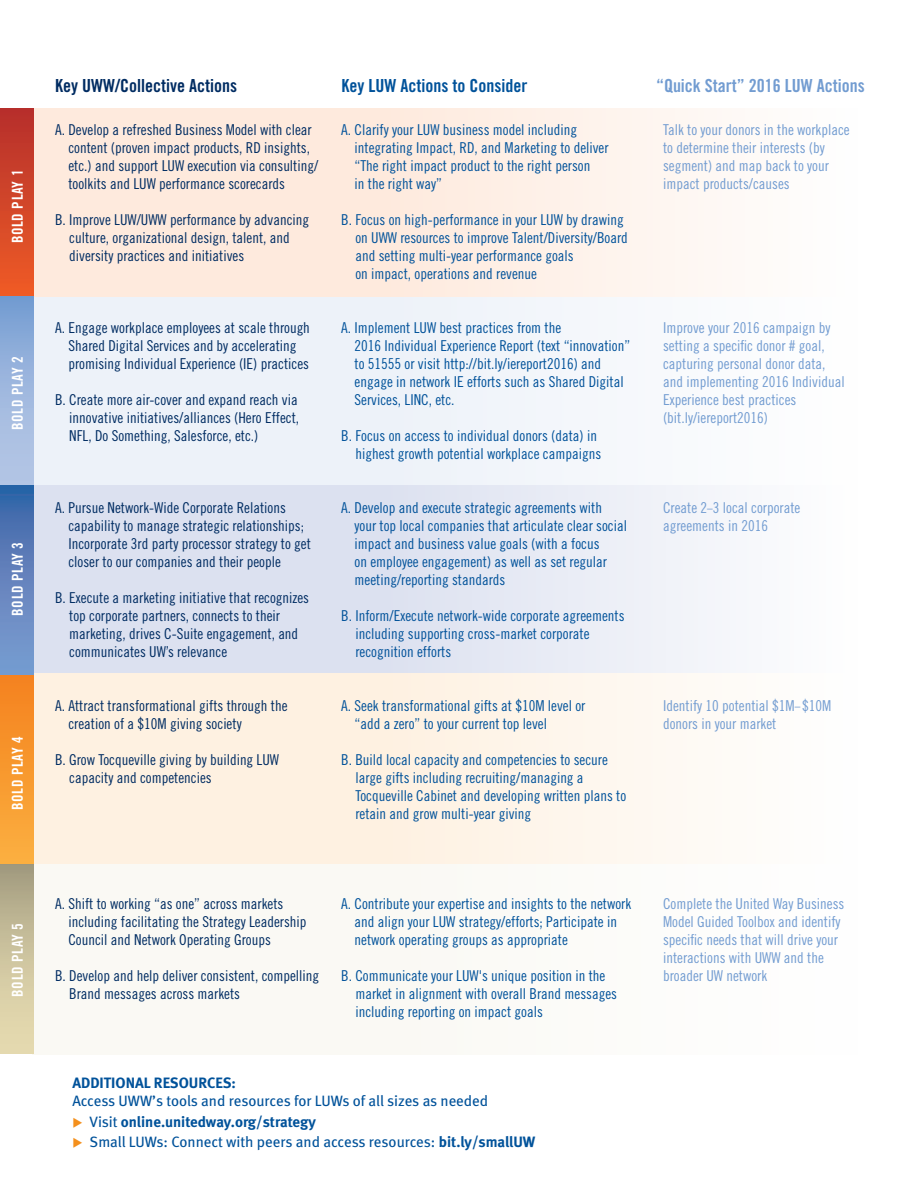
<style>
.page{position:relative;width:918px;height:1188px;background:#fff}
.page>*{position:absolute;margin:0;border:0;box-sizing:border-box;transform-origin:0 0}
.t1{font:18px "Trade Gothic Bold Cond Twenty";color:#729cd1}
.t2{font:18px "Trade Gothic Bold Cond Twenty";color:#002c62}
.t3{font:18px "Trade Gothic Bold Cond Twenty";color:#01529a}
.t4{font:15px/18px "Trade Gothic Cond Eighteen";color:#01529a}
.t5{font:15px/18px "Trade Gothic Cond Eighteen";color:#002c62}
.t6{font:15px/18px "Trade Gothic Cond Eighteen";color:#729cd1}
.t7{font:15px "Meta Book LF";color:#01529a}
.t8{font:15px "Meta Bold LF";color:#01529a}
.t9{font:15px "Trade Gothic Bold Cond Twenty";letter-spacing:.04em;color:#fff}
.s1{color:#f4901d}
.s2{font-family:"Meta Book LF"}
.s3{font-family:"Meta Bold LF"}
</style>
<div class="page">
<div style="left:32px;top:108px;width:854px;height:189px;background:#feeadd"></div>
<div style="left:32px;top:297px;width:854px;height:189px;background:#edf2f9"></div>
<div style="left:32px;top:485px;width:854px;height:189px;background:#dce1f0"></div>
<div style="left:32px;top:674px;width:854px;height:190px;background:#fef1e1"></div>
<div style="left:32px;top:864px;width:854px;height:190px;background:#faf9f4"></div>
<div style="left:0;top:109px;width:34px;height:189px;background:linear-gradient(to bottom,#b52f2c,#f05c25)"></div>
<div style="left:0;top:297px;width:34px;height:189px;background:linear-gradient(to bottom,#7aa0d3,#bccbe7)"></div>
<svg style="left:0;top:486px;width:34px;height:189px;background:#5d81bc"></svg>
<div style="left:0;top:675px;width:34px;height:189px;background:linear-gradient(to bottom,#f4811e,#fbaf40)"></div>
<div style="left:0;top:864px;width:34px;height:189px;background:linear-gradient(to bottom,#a7a083,#eee2b6)"></div>
<svg style="left:365px;top:108px;width:521px;height:947px;fill:#fdf8f8"></svg>
<p class="t9" style="left:8px;top:243px;width:75px;rotate:-90deg">BOLD PLAY 1</p>
<p class="t9" style="left:8px;top:430px;width:75px;rotate:-90deg">BOLD PLAY 2</p>
<p class="t9" style="left:8px;top:616px;width:75px;rotate:-90deg">BOLD PLAY 3</p>
<p class="t9" style="left:8px;top:810px;width:75px;rotate:-90deg">BOLD PLAY 4</p>
<p class="t9" style="left:8px;top:997px;width:75px;rotate:-90deg">BOLD PLAY 5</p>
<p class="t2" style="left:55px;top:74px;width:183px">Key UWW/Collective Actions</p>
<p class="t3" style="left:342px;top:74px;width:187px">Key LUW Actions to Consider</p>
<p class="t1" style="left:656px;top:74px;width:210px">“Quick Start” 2016 LUW Actions</p>
<p class="t5" style="left:68px;top:120px;width:251px;text-indent:-13px">A. Develop a refreshed Business Model with clear content (proven impact products, RD insights, etc.) and support LUW execution via consulting/ toolkits and LUW performance scorecards</p>
<p class="t5" style="left:69px;top:210px;width:241px;text-indent:-14px">B. Improve LUW/UWW performance by advancing culture, organizational design, talent, and diversity practices and initiatives</p>
<p class="t5" style="left:68px;top:318px;width:243px;text-indent:-13px">A. Engage workplace employees at scale through<br>Shared Digital Services and by accelerating promising Individual Experience (IE) practices</p>
<p class="t5" style="left:69px;top:390px;width:231px;text-align:justify;text-indent:-14px">B. Create more air-cover and expand reach via innovative initiatives/alliances (Hero Effect, NFL, Do Something, Salesforce, etc.)</p>
<p class="t5" style="left:68px;top:498px;width:244px;text-indent:-13px">A. Pursue Network-Wide Corporate Relations capability to manage strategic relationships; Incorporate 3rd party processor strategy to get closer to our companies and their people</p>
<p class="t5" style="left:69px;top:588px;width:241px;text-indent:-14px">B. Execute a marketing initiative that recognizes top corporate partners, connects to their marketing, drives C-Suite engagement, and communicates UW’s relevance</p>
<p class="t5" style="left:68px;top:696px;width:221px;text-indent:-13px">A. Attract transformational gifts through the creation of a $10M giving society</p>
<p class="t5" style="left:69px;top:750px;width:211px;text-indent:-14px">B. Grow Tocqueville giving by building LUW capacity and competencies</p>
<p class="t4" style="left:355px;top:120px;width:256px;text-indent:-13px">A. Clarify your LUW business model including integrating Impact, RD, and Marketing to deliver “The right impact product to the right person<br>in the right way”</p>
<p class="t4" style="left:355px;top:210px;width:274px;text-indent:-14px">B. Focus on high-performance in your LUW by drawing on UWW resources to improve Talent/Diversity/Board and setting multi-year performance goals<br>on impact, operations and revenue</p>
<p class="t4" style="left:355px;top:318px;width:277px;text-indent:-13px">A. Implement LUW best practices from the<br>2016 Individual Experience Report (text “innovation” to 51555 or visit http://bit.ly/iereport2016) and engage in network IE efforts such as Shared Digital Services, LINC, etc.</p>
<p class="t4" style="left:341px;top:426px;width:261px;text-align:right">B. Focus on access to individual donors (data) in highest growth potential workplace campaigns</p>
<p class="t4" style="left:355px;top:498px;width:274px;text-indent:-13px">A. Develop and execute strategic agreements with your top local companies that articulate clear social impact and business value goals (with a focus<br>on employee engagement) as well as set regular meeting/reporting standards</p>
<p class="t4" style="left:355px;top:606px;width:271px;text-indent:-14px">B. Inform/Execute network-wide corporate agreements including supporting cross-market corporate recognition efforts</p>
<p class="t4" style="left:355px;top:696px;width:232px;text-indent:-13px">A. Seek transformational gifts at $10M level or “add a zero” to your current top level</p>
<p class="t4" style="left:355px;top:750px;width:272px;text-indent:-14px">B. Build local capacity and competencies to secure large gifts including recruiting/managing a Tocqueville Cabinet and developing written plans to retain and grow multi-year giving</p>
<p class="t5" style="left:68px;top:894px;width:240px;text-indent:-13px">A. Shift to working “as one” across markets including facilitating the Strategy Leadership<br>Council and Network Operating Groups</p>
<p class="t5" style="left:69px;top:966px;width:251px;text-indent:-14px">B. Develop and help deliver consistent, compelling<br>Brand messages across markets</p>
<p class="t4" style="left:355px;top:894px;width:278px;text-indent:-13px">A. Contribute your expertise and insights to the network and align your LUW strategy/efforts; Participate in network operating groups as appropriate</p>
<p class="t4" style="left:355px;top:966px;width:263px;text-indent:-14px">B. Communicate your LUW's unique position in the market in alignment with overall Brand messages including reporting on impact goals</p>
<p class="t8" style="left:72px;top:1074px;width:165px">ADDITIONAL RESOURCES:</p>
<p class="t7" style="left:72px;top:1092px;width:417px">Access UWW’s tools and resources for LUWs of all sizes as needed</p>
<p class="t8" style="left:72px;top:1113px;width:245px"><span class="s1">◆</span> <span class="s2">Visit</span> online.unitedway.org/strategy</p>
<p class="t7" style="left:72px;top:1133px;width:465px"><span class="s1">◆</span> Small LUWs: Connect with peers and access resources: <span class="s3">bit.ly/smallUW</span></p>
<p class="t6" style="left:663px;top:120px;width:188px">Talk to your donors in the workplace to determine their interests (by segment) and map back to your impact products/causes</p>
<p class="t6" style="left:663px;top:318px;width:183px">Improve your 2016 campaign by setting a specific donor # goal, capturing personal donor data, and implementing 2016 Individual<br>Experience best practices (bit.ly/iereport2016)</p>
<p class="t6" style="left:663px;top:498px;width:139px">Create 2–3 local corporate agreements in 2016</p>
<p class="t6" style="left:663px;top:696px;width:170px">Identify 10 potential $1M– $10M donors in your market</p>
<p class="t6" style="left:663px;top:894px;width:183px">Complete the United Way Business<br>Model Guided Toolbox and identify specific needs that will drive your interactions with UWW and the broader UW network</p>
</div>
